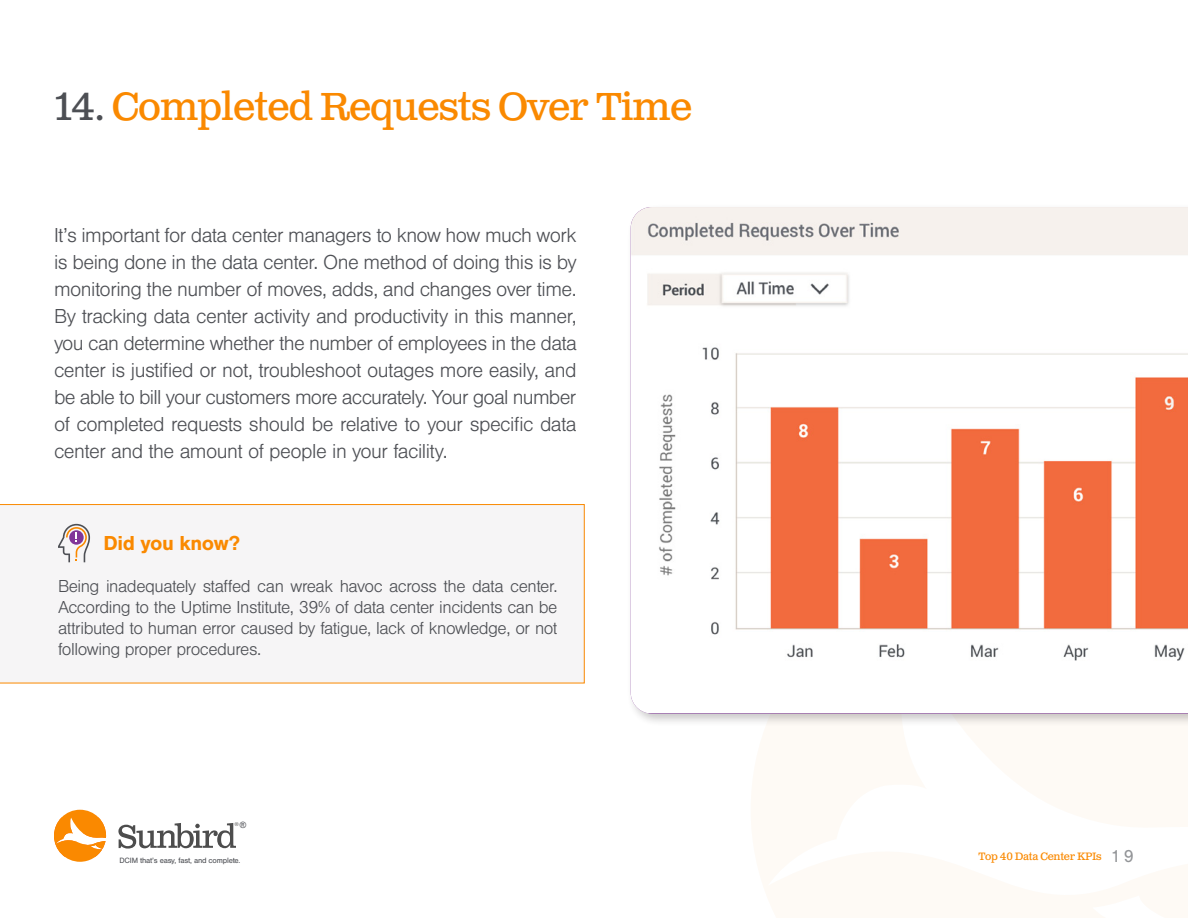
<style>
.page{position:relative;width:1188px;height:918px;background:#fff}
.page>*{position:absolute;margin:0;border:0;box-sizing:border-box;transform-origin:0 0}
.t1{font:39px "Clarendon Text Pro";letter-spacing:-.025em;color:#fa8900}
.t2{font:300 21px/27px "Nimbus San";letter-spacing:-.025em;color:#4d4f54;text-align:justify}
.t3{font:700 21px "Nimbus San";letter-spacing:-.02em;color:#fa8900}
.t4{font:300 18px/21px "Nimbus San";letter-spacing:-.025em;color:#4d4f54;text-align:justify}
.t5{font:18px "Nimbus San";color:#939598}
.t6{font:10.65px "Clarendon Text Pro";letter-spacing:-.025em;color:#fa8900}
.t7{font:8.7px "Arial";color:#4d4f54}
.t8{font:7.95px "Nimbus San";letter-spacing:-.025em;color:#4d4f54}
.t9{font:5.7px "Nimbus San";color:#4d4d4d}
.s1{color:#4d4f54}
</style>
<div class="page">
<svg style="left:118px;top:823px;width:118px;height:26px"></svg>
<svg style="left:54px;top:810px;width:52px;height:52px"></svg>
<div style="left:0;top:504px;width:584px;height:179px;background:#f6f5f6"></div>
<svg style="left:58px;top:524px;width:32px;height:38px"></svg>
<div style="left:627px;top:203px;width:561px;height:524px;background:#231f20;opacity:.25"></div>
<img style="left:631px;top:207px;width:557px;height:506px">
<p class="t1" style="left:54px;top:83px;width:639px"><span class="s1">14.</span> Completed Requests Over Time</p>
<p class="t2" style="left:54px;top:222px;width:524px">It’s important for data center managers to know how much work is being done in the data center. One method of doing this is by monitoring the number of moves, adds, and changes over time.<br>By tracking data center activity and productivity in this manner, you can determine whether the number of employees in the data center is justified or not, troubleshoot outages more easily, and be able to bill your customers more accurately. Your goal number of completed requests should be relative to your specific data center and the amount of people in your facility.</p>
<p class="t3" style="left:104px;top:531px;width:138px">Did you know?</p>
<p class="t4" style="left:58px;top:576px;width:501px">Being inadequately staffed can wreak havoc across the data center.<br>According to the Uptime Institute, 39% of data center incidents can be attributed to human error caused by fatigue, lack of knowledge, or not following proper procedures.</p>
<p class="t7" style="left:240px;top:820px;width:8px">®</p>
<p class="t9" style="left:234px;top:821px;width:6px">®</p>
<p class="t8" style="left:120px;top:856px;width:123px">DCIM that’s easy, fast, and complete.</p>
<p class="t5" style="left:1111px;top:846px;width:25px">19</p>
<p class="t6" style="left:978px;top:849px;width:125px">Top 40 Data Center KPIs</p>
</div>
